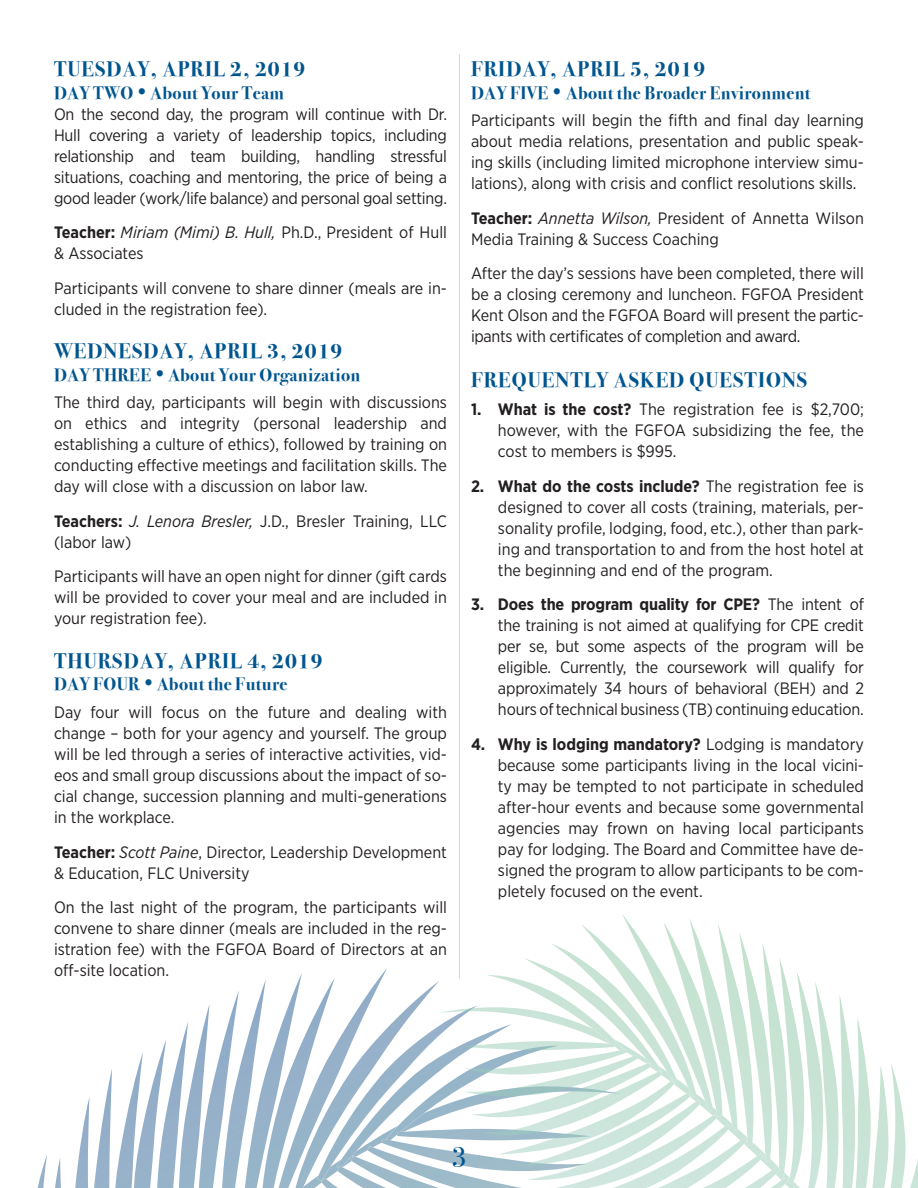
<style>
.page{position:relative;width:918px;height:1188px;background:#fff}
.page>*{position:absolute;margin:0;border:0;box-sizing:border-box;transform-origin:0 0}
.t1{font:28.5px "Bodoni Svty Two ITCTT";color:#01558f}
.t2{font:700 21px "Bodoni Svty Two ITCTT";letter-spacing:.05em;color:#01558f}
.t3{font:700 18px "Bodoni Svty Two ITCTT";letter-spacing:.02em;color:#01558f}
.t4{font:16.5px/21px "Gotham Narrow";color:#231f20;text-align:justify}
.s1{font-weight:700}
.s2{font-style:italic}
</style>
<div class="page">
<svg style="left:37px;top:914px;width:881px;height:274px"></svg>
<hr style="left:459px;top:54px;width:1px;height:924px;background:#75b5d4">
<p class="t2" style="left:54px;top:52px;width:253px">TUESDAY, APRIL 2, 2019</p>
<p class="t3" style="left:54px;top:78px;width:231px">DAY TWO • About Your Team</p>
<p class="t4" style="left:54px;top:103px;width:395px">On the second day, the program will continue with Dr.<br>Hull covering a variety of leadership topics, including relationship and team building, handling stressful situations, coaching and mentoring, the price of being a good leader (work/life balance) and personal goal setting.</p>
<p class="t4" style="left:54px;top:222px;width:394px"><span class="s1">Teacher:</span> <span class="s2">Miriam (Mimi) B. Hull,</span> Ph.D., President of Hull &amp; Associates</p>
<p class="t4" style="left:54px;top:277px;width:395px">Participants will convene to share dinner (meals are in&shy;cluded in the registration fee).</p>
<p class="t2" style="left:54px;top:334px;width:290px">WEDNESDAY, APRIL 3, 2019</p>
<p class="t3" style="left:54px;top:360px;width:308px">DAY THREE • About Your Organization</p>
<p class="t4" style="left:54px;top:392px;width:395px">The third day, participants will begin with discussions on ethics and integrity (personal leadership and establishing a culture of ethics), followed by training on conducting effective meetings and facilitation skills. The day will close with a discussion on labor law.</p>
<p class="t4" style="left:54px;top:510px;width:394px"><span class="s1">Teachers:</span> <span class="s2">J. Lenora Bresler,</span> J.D., Bresler Training, LLC (labor law)</p>
<p class="t4" style="left:54px;top:566px;width:394px">Participants will have an open night for dinner (gift cards will be provided to cover your meal and are included in your registration fee).</p>
<p class="t2" style="left:54px;top:643px;width:270px">THURSDAY, APRIL 4, 2019</p>
<p class="t3" style="left:54px;top:669px;width:235px">DAY FOUR • About the Future</p>
<p class="t4" style="left:54px;top:702px;width:395px">Day four will focus on the future and dealing with change – both for your agency and yourself. The group will be led through a series of interactive activities, vid&shy;eos and small group discussions about the impact of so&shy;cial change, succession planning and multi-generations in the workplace.</p>
<p class="t4" style="left:54px;top:841px;width:394px"><span class="s1">Teacher:</span> <span class="s2">Scott Paine</span>, Director, Leadership Development &amp; Education, FLC University</p>
<p class="t4" style="left:54px;top:897px;width:395px">On the last night of the program, the participants will convene to share dinner (meals are included in the reg&shy;istration fee) with the FGFOA Board of Directors at an off-site location.</p>
<p class="t2" style="left:471px;top:52px;width:236px">FRIDAY, APRIL 5, 2019</p>
<p class="t3" style="left:471px;top:78px;width:341px">DAY FIVE • About the Broader Environment</p>
<p class="t4" style="left:471px;top:110px;width:395px">Participants will begin the fifth and final day learning about media relations, presentation and public speak&shy;ing skills (including limited microphone interview simu&shy;lations), along with crisis and conflict resolutions skills.</p>
<p class="t4" style="left:471px;top:207px;width:394px"><span class="s1">Teacher:</span> <span class="s2">Annetta Wilson,</span> President of Annetta Wilson<br>Media Training &amp; Success Coaching</p>
<p class="t4" style="left:471px;top:263px;width:395px">After the day’s sessions have been completed, there will be a closing ceremony and luncheon. FGFOA President Kent Olson and the FGFOA Board will present the partic&shy;ipants with certificates of completion and award.</p>
<p class="t2" style="left:471px;top:363px;width:338px">FREQUENTLY ASKED QUESTIONS</p>
<p class="t4" style="left:498px;top:399px;width:368px;text-indent:-27px"><span class="s1">1. What is the cost?</span> The registration fee is $2,700; however, with the FGFOA subsidizing the fee, the cost to members is $995.</p>
<p class="t4" style="left:498px;top:475px;width:368px;text-indent:-27px"><span class="s1">2. What do the costs include?</span> The registration fee is designed to cover all costs (training, materials, per&shy;sonality profile, lodging, food, etc.), other than park&shy;ing and transportation to and from the host hotel at the beginning and end of the program.</p>
<p class="t4" style="left:498px;top:594px;width:368px;text-indent:-27px"><span class="s1">3. Does the program quality for CPE?</span> The intent of the training is not aimed at qualifying for CPE credit per se, but some aspects of the program will be eligible. Currently, the coursework will qualify for approximately 34 hours of behavioral (BEH) and 2 hours of technical business (TB) continuing education.</p>
<p class="t4" style="left:498px;top:733px;width:368px;text-indent:-27px"><span class="s1">4. Why is lodging mandatory?</span> Lodging is mandatory because some participants living in the local vicini&shy;ty may be tempted to not participate in scheduled after-hour events and because some governmental agencies may frown on having local participants pay for lodging. The Board and Committee have de&shy;signed the program to allow participants to be com&shy;pletely focused on the event.</p>
<h1 class="t1" style="left:451px;top:1134px;width:17px">3</h1>
</div>
